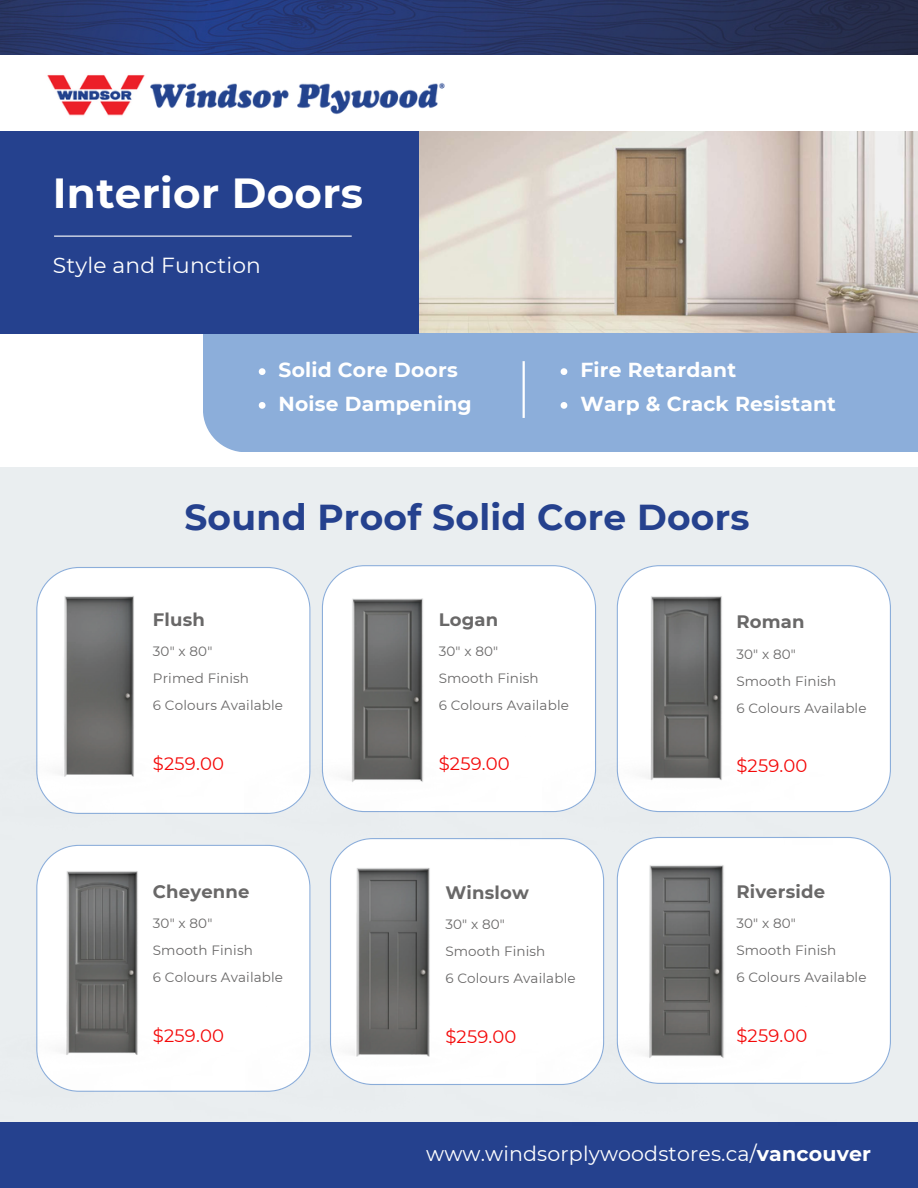
<style>
.page{position:relative;width:918px;height:1188px;background:#fff}
.page>*{position:absolute;margin:0;border:0;box-sizing:border-box;transform-origin:0 0}
.t1{font:700 42px "Montserrat";letter-spacing:.01em;color:#fff}
.t2{font:700 36px "Montserrat";letter-spacing:.01em;color:#25418e}
.t3{font:21.75px "Montserrat";letter-spacing:.01em;color:#fff}
.t4{font:20.55px "Montserrat";letter-spacing:.01em;color:#fff}
.t5{font:700 20.25px "Montserrat";letter-spacing:.01em;color:#fff}
.t6{font:18px "Montserrat";letter-spacing:.01em;color:#f40808}
.t7{font:700 18px "Montserrat";letter-spacing:.01em;color:#696868}
.t8{font:13.5px "Montserrat";letter-spacing:.01em;color:#696868}
.s1{font-weight:700}
</style>
<div class="page">
<div style="left:203px;top:333px;width:715px;height:119px;background:#8caeda"></div>
<img style="left:419px;top:131px;width:499px;height:202px">
<img style="left:0;top:0;width:918px;height:55px">
<img style="left:47px;top:75px;width:398px;height:41px">
<div style="left:0;top:467px;width:918px;height:656px;background:#eaeef0"></div>
<div style="left:0;top:1123px;width:918px;height:65px;background:#25418e"></div>
<div style="left:0;top:131px;width:419px;height:202px;background:#25418e"></div>
<hr style="left:54px;top:236px;width:298px;height:1px;background:#fff">
<svg style="left:259px;top:368px;width:7px;height:7px"></svg>
<svg style="left:259px;top:402px;width:7px;height:7px"></svg>
<svg style="left:561px;top:368px;width:6px;height:7px"></svg>
<svg style="left:561px;top:402px;width:6px;height:7px"></svg>
<hr style="left:523px;top:361px;width:2px;height:57px;background:#fff">
<img style="left:0;top:555px;width:244px;height:273px">
<svg style="left:533px;top:565px;width:9px;height:247px"></svg>
<svg style="left:833px;top:565px;width:58px;height:247px"></svg>
<svg style="left:840px;top:837px;width:51px;height:247px"></svg>
<img style="left:244px;top:556px;width:289px;height:268px">
<img style="left:0;top:828px;width:244px;height:291px">
<img style="left:244px;top:824px;width:292px;height:298px">
<img style="left:536px;top:822px;width:304px;height:301px">
<img style="left:542px;top:555px;width:291px;height:290px">
<p class="t1" style="left:53px;top:167px;width:312px">Interior Doors</p>
<p class="t3" style="left:53px;top:252px;width:210px">Style and Function</p>
<p class="t5" style="left:279px;top:358px;width:181px">Solid Core Doors</p>
<p class="t5" style="left:279px;top:391px;width:195px">Noise Dampening</p>
<p class="t5" style="left:580px;top:358px;width:157px">Fire Retardant</p>
<p class="t5" style="left:580px;top:391px;width:257px">Warp &amp; Crack Resistant</p>
<p class="t2" style="left:184px;top:495px;width:567px">Sound Proof Solid Core Doors</p>
<p class="t7" style="left:153px;top:609px;width:54px">Flush</p>
<p class="t8" style="left:153px;top:643px;width:61px">30" x 80"</p>
<p class="t8" style="left:153px;top:670px;width:98px">Primed Finish</p>
<p class="t8" style="left:153px;top:697px;width:132px">6 Colours Available</p>
<p class="t6" style="left:153px;top:753px;width:73px">$259.00</p>
<p class="t7" style="left:153px;top:880px;width:98px">Cheyenne</p>
<p class="t8" style="left:153px;top:915px;width:61px">30" x 80"</p>
<p class="t8" style="left:153px;top:942px;width:102px">Smooth Finish</p>
<p class="t8" style="left:153px;top:969px;width:132px">6 Colours Available</p>
<p class="t6" style="left:153px;top:1024px;width:73px">$259.00</p>
<p class="t7" style="left:439px;top:609px;width:61px">Logan</p>
<p class="t8" style="left:439px;top:643px;width:61px">30" x 80"</p>
<p class="t8" style="left:439px;top:670px;width:102px">Smooth Finish</p>
<p class="t8" style="left:439px;top:697px;width:132px">6 Colours Available</p>
<p class="t6" style="left:439px;top:753px;width:73px">$259.00</p>
<p class="t7" style="left:445px;top:882px;width:85px">Winslow</p>
<p class="t8" style="left:445px;top:916px;width:61px">30" x 80"</p>
<p class="t8" style="left:445px;top:943px;width:102px">Smooth Finish</p>
<p class="t8" style="left:445px;top:970px;width:132px">6 Colours Available</p>
<p class="t6" style="left:445px;top:1026px;width:73px">$259.00</p>
<p class="t7" style="left:736px;top:611px;width:70px">Roman</p>
<p class="t8" style="left:736px;top:646px;width:61px">30" x 80"</p>
<p class="t8" style="left:736px;top:673px;width:102px">Smooth Finish</p>
<p class="t8" style="left:736px;top:700px;width:132px">6 Colours Available</p>
<p class="t6" style="left:736px;top:755px;width:73px">$259.00</p>
<p class="t7" style="left:736px;top:880px;width:90px">Riverside</p>
<p class="t8" style="left:736px;top:915px;width:61px">30" x 80"</p>
<p class="t8" style="left:736px;top:942px;width:102px">Smooth Finish</p>
<p class="t8" style="left:736px;top:969px;width:132px">6 Colours Available</p>
<p class="t6" style="left:736px;top:1024px;width:73px">$259.00</p>
<p class="t4" style="left:426px;top:1141px;width:446px">www.windsorplywoodstores.ca/<span class="s1">vancouver</span></p>
</div>
